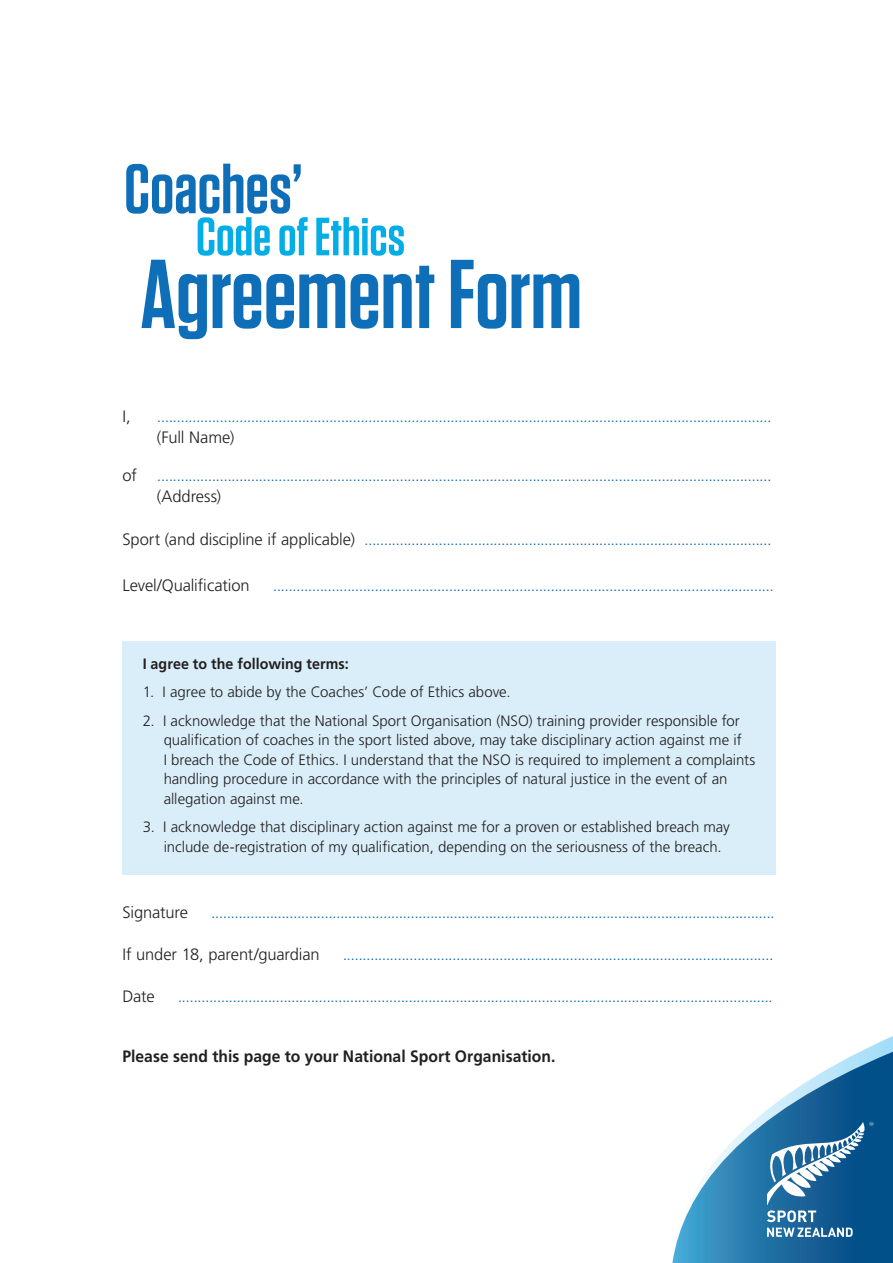
<style>
.page{position:relative;width:893px;height:1263px;background:#fff}
.page>*{position:absolute;margin:0;border:0;box-sizing:border-box;transform-origin:0 0}
.t1{font:600 97.5px "Tungsten";color:#0e6eb8}
.t2{font:600 69.9px "Tungsten";color:#0e6eb8}
.t3{font:600 53.7px "Tungsten";color:#03ade5}
.Body_Text{font:300 16.5px "SPARC Sans";letter-spacing:-.005em;color:#0e6eb8}
.Body_Text-2{font:300 16.5px "SPARC Sans";letter-spacing:-.01em;color:#231f20}
.Body_Text-3{font:700 16.5px "SPARC Sans";color:#231f20;scale:.95 1}
.Body_Text-4{font:300 15px/19.5px "SPARC Sans";color:#231f20}
.Body_Text-5{font:700 15px "SPARC Sans";letter-spacing:.005em;color:#231f20;scale:.95 1}
.s1{color:#231f20}
</style>
<div class="page">
<div style="left:122px;top:641px;width:654px;height:234px;background:#d9eef9"></div>
<svg style="left:860px;top:1036px;width:33px;height:16px"></svg>
<svg style="left:672px;top:1052px;width:221px;height:211px"></svg>
<svg style="left:767px;top:1122px;width:106px;height:115px;background:#417ca8"></svg>
<p class="t2" style="left:124px;top:152px;width:180px">Coaches’</p>
<p class="t3" style="left:196px;top:208px;width:211px">Code of Ethics</p>
<p class="t1" style="left:140px;top:243px;width:443px">Agreement Form</p>
<p class="Body_Text-2" style="left:122px;top:407px;width:10px">I,</p>
<p class="Body_Text" style="left:157px;top:407px;width:616px">.............................................................................................................................................................</p>
<p class="Body_Text-2" style="left:157px;top:428px;width:79px">(Full Name)</p>
<p class="Body_Text" style="left:122px;top:466px;width:651px"><span class="s1">of</span> .............................................................................................................................................................</p>
<p class="Body_Text-2" style="left:157px;top:487px;width:66px">(Address)</p>
<p class="Body_Text" style="left:122px;top:529px;width:651px"><span class="s1">Sport (and discipline if applicable)</span> ........................................................................................................</p>
<p class="Body_Text-2" style="left:122px;top:576px;width:129px">Level/Qualification</p>
<p class="Body_Text" style="left:273px;top:576px;width:503px">................................................................................................................................</p>
<p class="Body_Text-5" style="left:143px;top:655px;width:219px">I agree to the following terms:</p>
<p class="Body_Text-4" style="left:143px;top:682px;width:369px">1. I agree to abide by the Coaches’ Code of Ethics above.</p>
<p class="Body_Text-4" style="left:164px;top:711px;width:593px;text-indent:-21px">2. I acknowledge that the National Sport Organisation (NSO) training provider responsible for qualification of coaches in the sport listed above, may take disciplinary action against me if<br>I breach the Code of Ethics. I understand that the NSO is required to implement a complaints handling procedure in accordance with the principles of natural justice in the event of an allegation against me.</p>
<p class="Body_Text-4" style="left:164px;top:817px;width:568px;text-indent:-21px">3. I acknowledge that disciplinary action against me for a proven or established breach may include de-registration of my qualification, depending on the seriousness of the breach.</p>
<p class="Body_Text-2" style="left:122px;top:903px;width:67px">Signature</p>
<p class="Body_Text" style="left:211px;top:903px;width:565px">................................................................................................................................................</p>
<p class="Body_Text-2" style="left:122px;top:945px;width:199px">If under 18, parent/guardian</p>
<p class="Body_Text" style="left:343px;top:945px;width:432px">..............................................................................................................</p>
<p class="Body_Text-2" style="left:122px;top:987px;width:34px">Date</p>
<p class="Body_Text" style="left:178px;top:987px;width:597px">........................................................................................................................................................</p>
<p class="Body_Text-3" style="left:122px;top:1046px;width:457px">Please send this page to your National Sport Organisation.</p>
</div>
